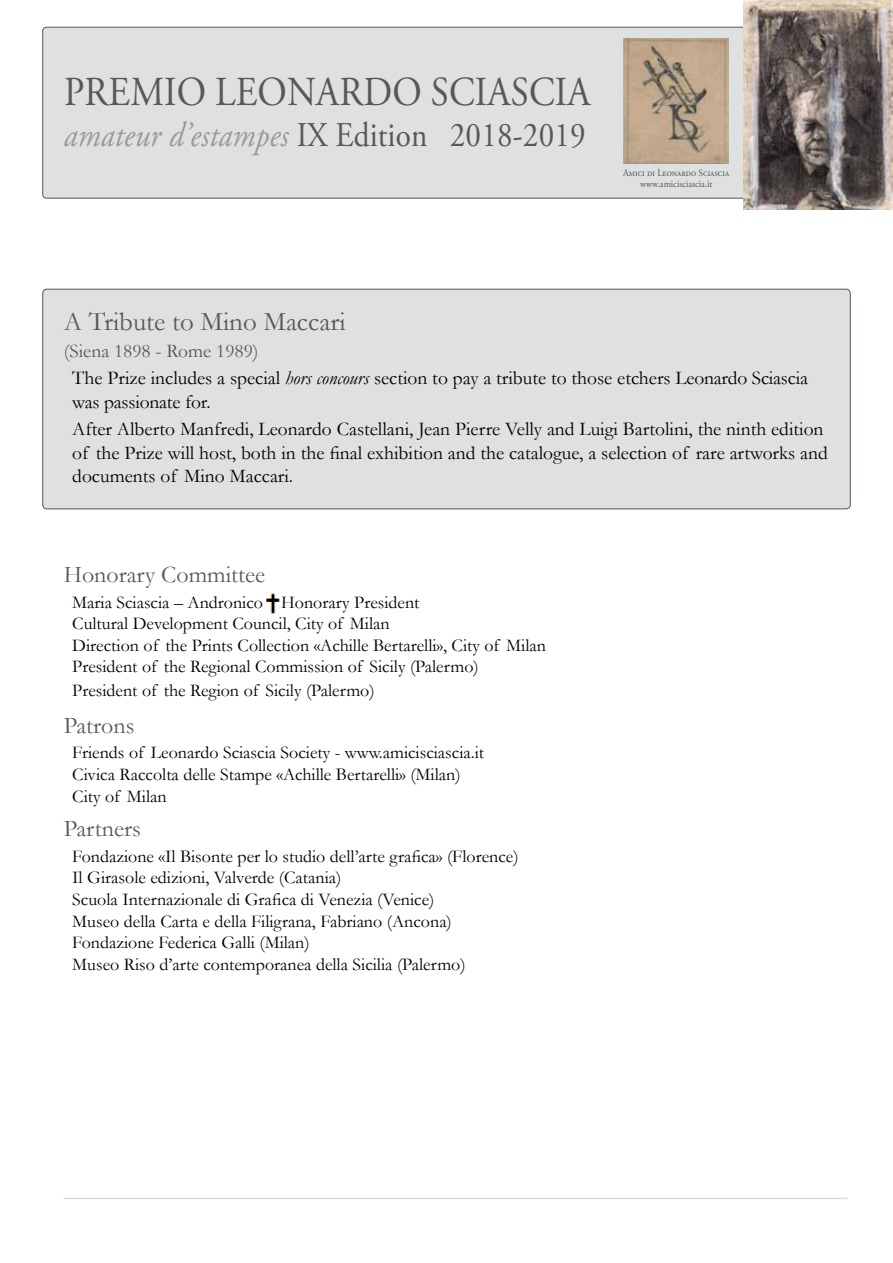
<style>
.page{position:relative;width:893px;height:1263px;background:#fff}
.page>*{position:absolute;margin:0;border:0;box-sizing:border-box;transform-origin:0 0}
.t1{font:41.1px "Adobe Garamond Pro";letter-spacing:.14em;color:#58585a;scale:.9 1}
.t2{font:34.65px "Adobe Garamond Pro";letter-spacing:.005em;color:#58585a;scale:.9 1}
.t3{font:27px "Garamond";color:#58585a}
.t4{font:24px "Garamond";color:#58585a}
.t5{font:19.5px/27.6px "Garamond";color:#000}
.t6{font:18px/21.6px "Garamond";color:#000}
.t7{font:10.2px/11.1px "Adobe Garamond Pro";color:#58585a;text-align:center;scale:.91 1}
.s1{font-style:italic;color:#9a9a9d}
.s2{color:#58585a}
.s3{font-style:italic}
</style>
<div class="page">
<img style="left:266px;top:593px;width:14px;height:21px">
<hr style="left:64px;top:1198px;width:783px;height:1px;background:#d9dadb">
<div style="left:43px;top:289px;width:807px;height:220px;background:#dfe0e1;border-radius:4px"></div>
<div style="left:43px;top:289px;width:807px;height:220px;border:1px solid #58585a;border-radius:4px"></div>
<div style="left:43px;top:27px;width:807px;height:171px;background:#dfe0e1;border-radius:4px"></div>
<div style="left:43px;top:27px;width:807px;height:171px;border:1px solid #58585a;border-radius:4px"></div>
<img style="left:743px;top:0;width:150px;height:209px">
<img style="left:624px;top:38px;width:105px;height:126px">
<h1 class="t1" style="left:64px;top:67px;width:580px">Premio Leonardo Scias cia</h1>
<h2 class="t2" style="left:64px;top:114px;width:581px"><span class="s1">amateur d’estampes</span> IX Edition 2018-2019</h2>
<p class="t7" style="left:623px;top:168px;width:118px">Amici di Leonardo Sciascia www.amicisciascia.it</p>
<h3 class="t3" style="left:64px;top:305px;width:283px">A Tribute to Mino Maccari</h3>
<p class="t5" style="left:72px;top:336px;width:737px;text-indent:-9px"><span class="s2">(Siena 1898 - Rome 1989)<br></span>The Prize includes a special <span class="s3">hors concours</span> section to pay a tribute to those etchers Leonardo Sciascia</p>
<p class="t5" style="left:72px;top:387px;width:753px">was passionate for.<br>After Alberto Manfredi, Leonardo Castellani, Jean Pierre Velly and Luigi Bartolini, the ninth edition</p>
<p class="t5" style="left:72px;top:441px;width:757px;line-height:23.4px">of the Prize will host, both in the final exhibition and the catalogue, a selection of rare artworks and documents of Mino Maccari.</p>
<h3 class="t4" style="left:64px;top:560px;width:203px">Honorary Committee</h3>
<p class="t6" style="left:72px;top:591px;width:475px">Maria Sciascia – Andronico Honorary President<br>Cultural Development Council, City of Milan<br>Direction of the Prints Collection «Achille Bertarelli», City of Milan President of the Regional Commission of Sicily (Palermo)</p>
<p class="t6" style="left:72px;top:679px;width:304px">President of the Region of Sicily (Palermo)</p>
<h3 class="t4" style="left:64px;top:711px;width:72px">Patrons</h3>
<p class="t6" style="left:72px;top:742px;width:413px">Friends of Leonardo Sciascia Society - www.amicisciascia.it<br>Civica Raccolta delle Stampe «Achille Bertarelli» (Milan)<br>City of Milan</p>
<h3 class="t4" style="left:64px;top:814px;width:79px">Partners</h3>
<p class="t6" style="left:72px;top:845px;width:448px">Fondazione «Il Bisonte per lo studio dell’arte grafica» (Florence)<br>Il Girasole edizioni, Valverde (Catania)<br>Scuola Internazionale di Grafica di Venezia (Venice)<br>Museo della Carta e della Filigrana, Fabriano (Ancona)<br>Fondazione Federica Galli (Milan)<br>Museo Riso d’arte contemporanea della Sicilia (Palermo)</p>
</div>
